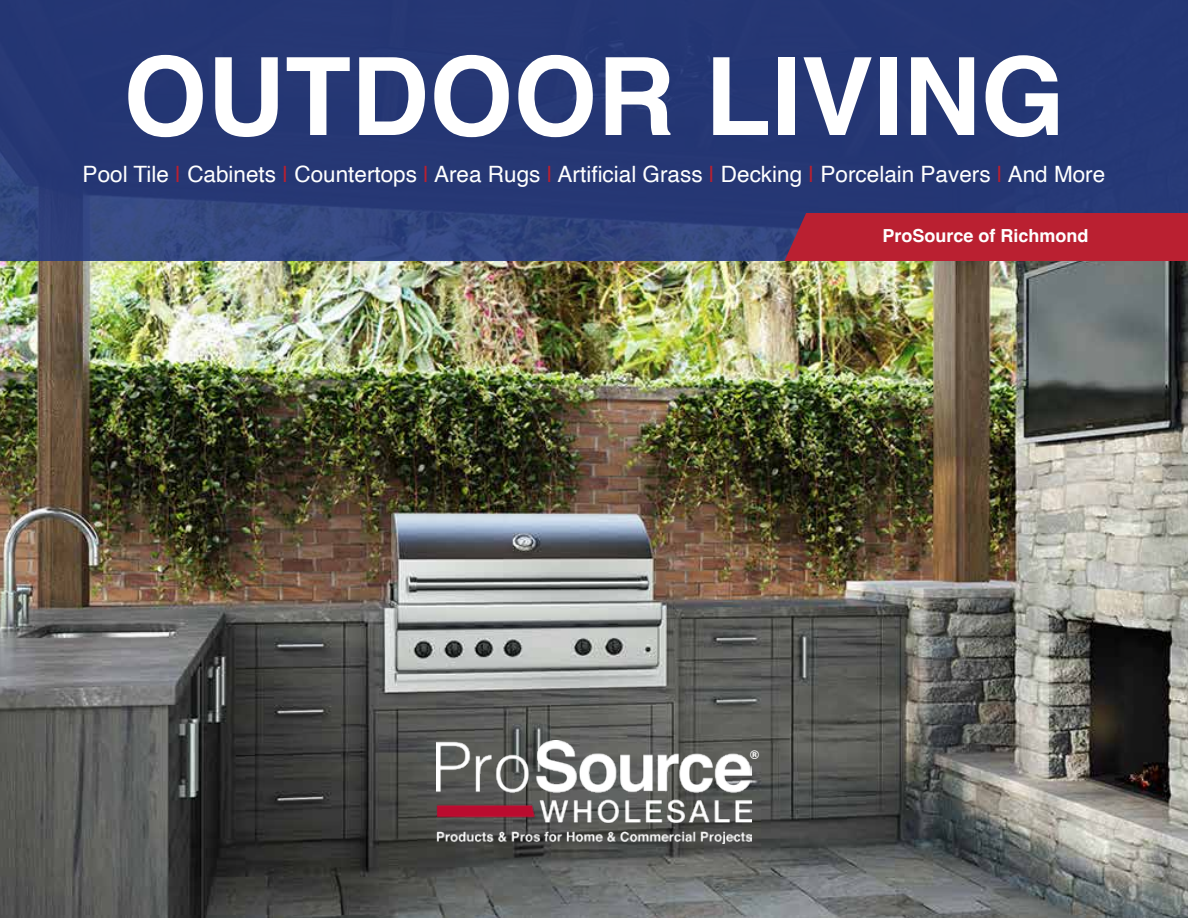
<style>
.page{position:relative;width:1188px;height:918px;background:#fff}
.page>*{position:absolute;margin:0;border:0;box-sizing:border-box;transform-origin:0 0}
.t1{font:700 108px "Helvetica";color:#fff}
.t2{font:22.5px "Helvetica";color:#fff}
.t3{font:700 18px "Helvetica";color:#fff}
.t4{font:700 12px "Helvetica";color:#fff}
.s1{color:#ba2030}
</style>
<div class="page">
<img style="left:0;top:261px;width:1188px;height:657px">
<div style="left:0;top:0;width:1188px;height:261px;background:linear-gradient(to bottom,#213271,#2f417c)"></div>
<div style="left:785px;top:213px;width:403px;height:48px;background:#ba2031"></div>
<img style="left:436px;top:741px;width:316px;height:102px">
<h1 class="t1" style="left:123px;top:31px;width:944px">OUTDOOR LIVING</h1>
<p class="t2" style="left:83px;top:157px;width:1024px">Pool Tile <span class="s1">|</span> Cabinets <span class="s1">|</span> Countertops <span class="s1">|</span> Area Rugs <span class="s1">|</span> Artificial Grass <span class="s1">|</span> Decking <span class="s1">|</span> Porcelain Pavers <span class="s1">|</span> And More</p>
<p class="t3" style="left:882px;top:224px;width:208px">ProSource of Richmond</p>
<p class="t4" style="left:750px;top:748px;width:10px">®</p>
</div>
